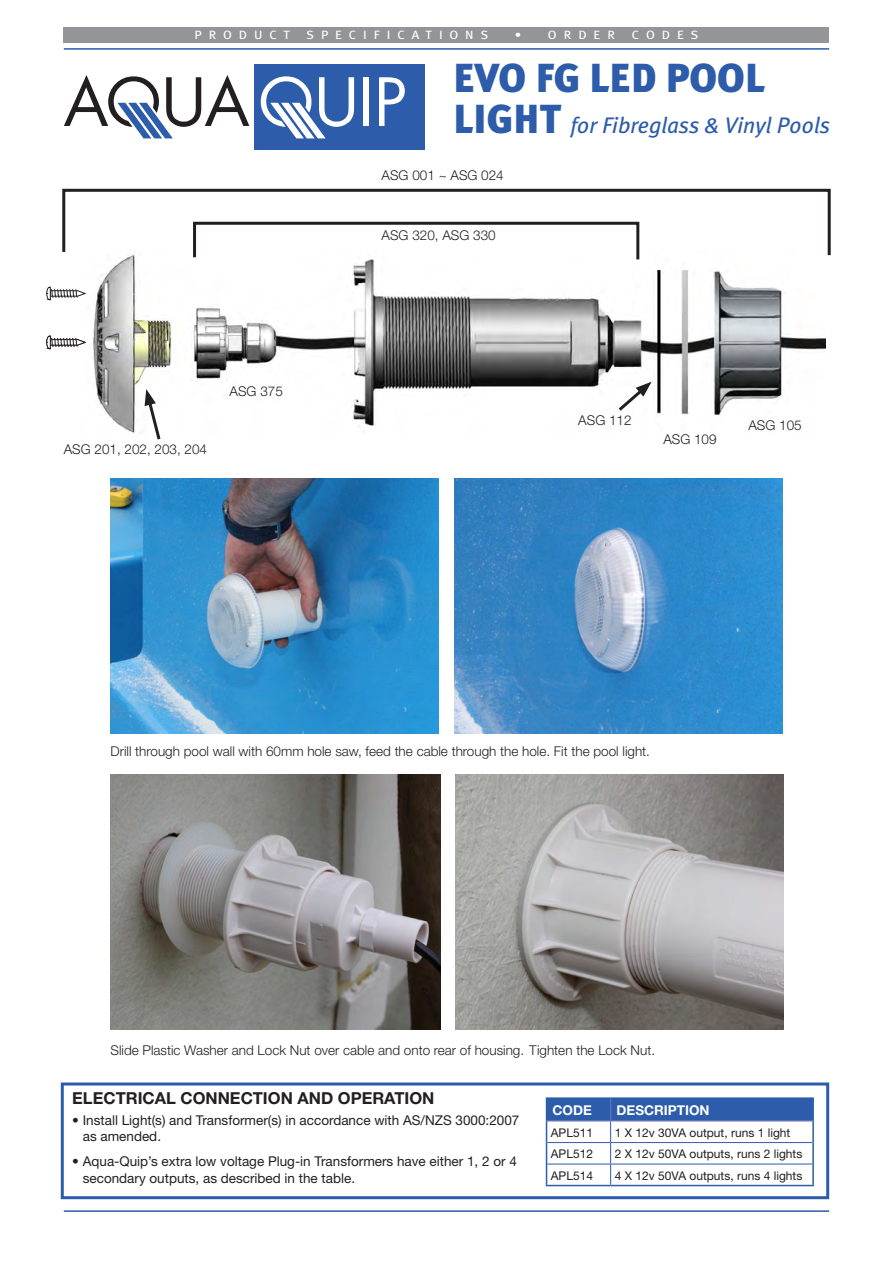
<style>
.page{position:relative;width:893px;height:1263px;background:#fff}
.page>*{position:absolute;margin:0;border:0;box-sizing:border-box;transform-origin:0 0}
.t1{font:900 40.5px "Meta Plus";color:#2c5caa}
.t2{font:italic 22.5px "Meta Plus";color:#2c5caa}
.Body_Copy_11_13{font:700 16.5px "Helvetica Neue";color:#231f20}
.t3{font:300 13.5px "Helvetica Neue";color:#231f20}
.Body_Copy_11_13-2{font:13.5px/16.5px "Helvetica Neue";color:#231f20}
.t4{font:700 13.5px "Helvetica Neue";color:#fff}
.t5{font:12px "Helvetica Neue";color:#231f20}
.t6{font:12px "Meta Plus";letter-spacing:.525em;color:#fff;scale:1.1 1}
.s1{font-weight:900;font-style:normal;font-size:40.5px}
</style>
<div class="page">
<div style="left:61px;top:1082px;width:768px;height:117px;border:3px solid #2c5caa"></div>
<hr style="left:812px;top:1121px;width:2px;height:21px;background:#2c5caa">
<hr style="left:812px;top:1142px;width:2px;height:22px;background:#2c5caa">
<hr style="left:812px;top:1164px;width:2px;height:21px;background:#2c5caa">
<hr style="left:546px;top:1185px;width:65px;height:1px;background:#2c5caa">
<hr style="left:611px;top:1185px;width:203px;height:1px;background:#2c5caa">
<hr style="left:546px;top:1097px;width:65px;height:2px;background:#2c5caa">
<hr style="left:611px;top:1097px;width:203px;height:2px;background:#2c5caa">
<hr style="left:812px;top:1099px;width:2px;height:22px;background:#2c5caa">
<svg style="left:546px;top:1098px;width:267px;height:87px"></svg>
<hr style="left:547px;top:1120px;width:64px;height:1px;background:#5871b7">
<hr style="left:611px;top:1120px;width:201px;height:1px;background:#5871b7">
<hr style="left:64px;top:48px;width:765px;height:2px;background:#2c5caa">
<div style="left:64px;top:27px;width:765px;height:16px;background:#939598"></div>
<hr style="left:64px;top:1210px;width:765px;height:2px;background:#2c5caa">
<img style="left:456px;top:775px;width:328px;height:255px">
<img style="left:111px;top:775px;width:329px;height:255px">
<img style="left:111px;top:478px;width:328px;height:255px">
<img style="left:454px;top:478px;width:328px;height:255px">
<img style="left:92px;top:258px;width:733px;height:176px">
<svg style="left:46px;top:335px;width:41px;height:14px"></svg>
<svg style="left:46px;top:287px;width:41px;height:13px"></svg>
<svg style="left:62px;top:188px;width:769px;height:70px"></svg>
<svg style="left:192px;top:220px;width:449px;height:42px"></svg>
<svg style="left:145px;top:389px;width:18px;height:51px"></svg>
<svg style="left:615px;top:382px;width:37px;height:32px"></svg>
<div style="left:254px;top:64px;width:171px;height:85px;background:#2c5caa"></div>
<div style="left:364px;top:77px;width:5px;height:49px;background:#fff"></div>
<svg style="left:379px;top:77px;width:26px;height:49px"></svg>
<svg style="left:261px;top:76px;width:93px;height:62px"></svg>
<svg style="left:64px;top:75px;width:185px;height:63px"></svg>
<p class="t6" style="left:195px;top:28px;width:88px">PRODUCT</p>
<p class="t6" style="left:307px;top:28px;width:167px">SPECIFICATIONS</p>
<p class="t6" style="left:515px;top:28px;width:93px">• ORDER</p>
<p class="t6" style="left:632px;top:28px;width:62px">CODES</p>
<p class="t1" style="left:453px;top:55px;width:313px">EVO FG LED POOL</p>
<p class="t2" style="left:453px;top:112px;width:378px"><span class="s1">LIGHT</span> for Fibreglass &amp; Vinyl Pools</p>
<p class="t3" style="left:382px;top:167px;width:124px">ASG 001 ~ ASG 024</p>
<p class="t3" style="left:64px;top:441px;width:145px">ASG 201, 202, 203, 204</p>
<p class="t3" style="left:230px;top:382px;width:55px">ASG 375</p>
<p class="t3" style="left:382px;top:227px;width:116px">ASG 320, ASG 330</p>
<p class="t3" style="left:578px;top:412px;width:55px">ASG 112</p>
<p class="t3" style="left:663px;top:431px;width:55px">ASG 109</p>
<p class="t3" style="left:748px;top:416px;width:55px">ASG 105</p>
<p class="t3" style="left:111px;top:743px;width:541px">Drill through pool wall with 60mm hole saw, feed the cable through the hole. Fit the pool light.</p>
<p class="t3" style="left:111px;top:1042px;width:546px">Slide Plastic Washer and Lock Nut over cable and onto rear of housing. Tighten the Lock Nut.</p>
<p class="Body_Copy_11_13" style="left:72px;top:1088px;width:364px">ELECTRICAL CONNECTION AND OPERATION</p>
<p class="Body_Copy_11_13-2" style="left:83px;top:1111px;width:438px;text-indent:-11px">• Install Light(s) and Transformer(s) in accordance with AS/NZS 3000:2007 as amended.</p>
<p class="Body_Copy_11_13-2" style="left:83px;top:1153px;width:436px;text-indent:-11px">• Aqua-Quip’s extra low voltage Plug-in Transformers have either 1, 2 or 4 secondary outputs, as described in the table.</p>
<p class="t4" style="left:552px;top:1101px;width:41px">CODE</p>
<p class="t4" style="left:617px;top:1101px;width:94px">DESCRIPTION</p>
<p class="t5" style="left:551px;top:1125px;width:44px">APL511</p>
<p class="t5" style="left:615px;top:1125px;width:177px">1 X 12v 30VA output, runs 1 light</p>
<p class="t5" style="left:551px;top:1146px;width:44px">APL512</p>
<p class="t5" style="left:615px;top:1146px;width:189px">2 X 12v 50VA outputs, runs 2 lights</p>
<p class="t5" style="left:551px;top:1168px;width:44px">APL514</p>
<p class="t5" style="left:615px;top:1168px;width:189px">4 X 12v 50VA outputs, runs 4 lights</p>
</div>
